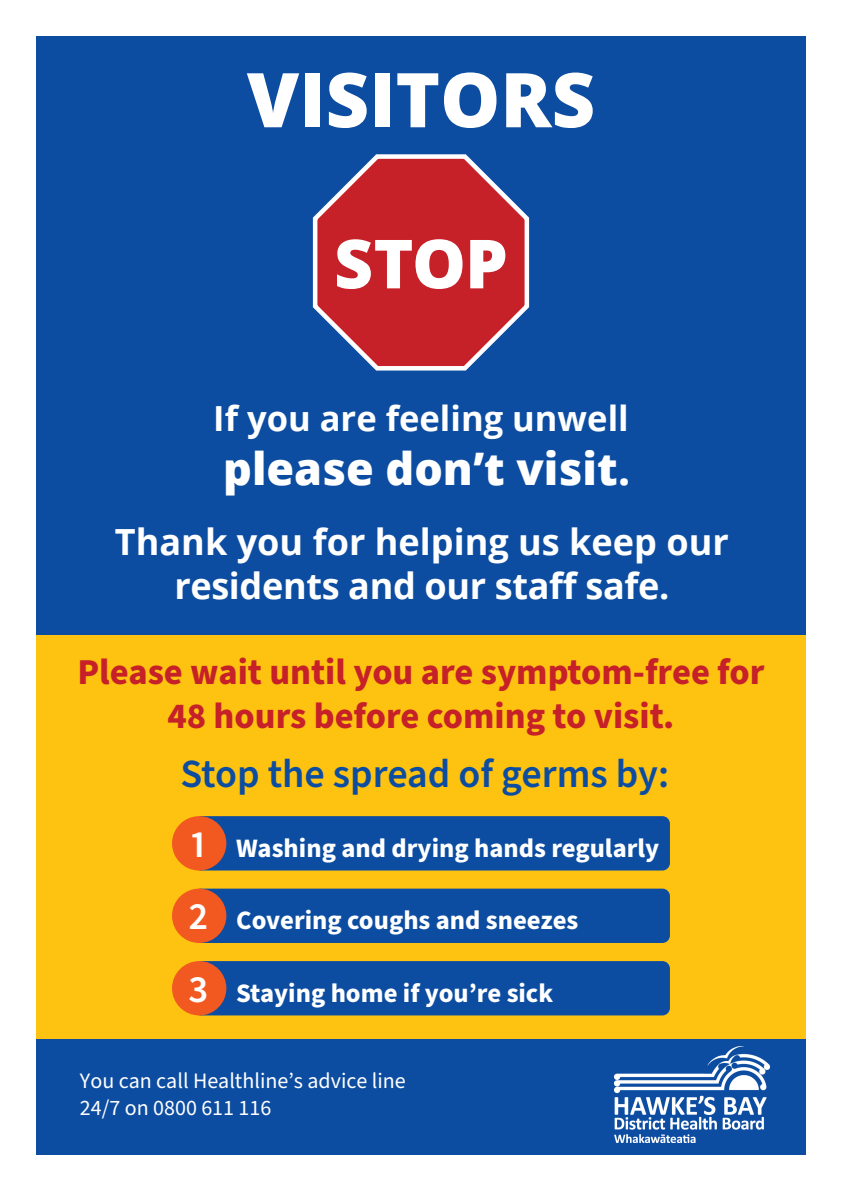
<style>
.page{position:relative;width:842px;height:1191px;background:#fff}
.page>*{position:absolute;margin:0;border:0;box-sizing:border-box;transform-origin:0 0}
.t1{font:800 75.6px "Open Sans";color:#fff}
.t2{font:800 67.8px "Open Sans";color:#fff}
.t3{font:800 44.9px "Open Sans";color:#fff}
.t4{font:600 40px "Source Sans Pro";color:#0d4da1}
.t5{font:600 38.5px "Source Sans Pro";color:#fff}
.t6{font:700 36.5px/43.8px "Source Sans Pro";color:#c62028;text-align:center}
.t7{font:700 36.1px/43.3px "Open Sans";color:#fff;text-align:center}
.t8{font:700 34.6px "Open Sans";color:#fff}
.t9{font:700 26.6px "Source Sans Pro";color:#fff}
.t10{font:22px/26.4px "Source Sans Pro";color:#fff}
.s1{font-weight:700}
</style>
<div class="page">
<div style="left:36px;top:36px;width:770px;height:1119px;background:#fec210"></div>
<div style="left:36px;top:36px;width:770px;height:598px;background:#0d4da1"></div>
<div style="left:36px;top:1039px;width:770px;height:116px;background:#0d4da1"></div>
<svg style="left:312px;top:154px;width:218px;height:217px"></svg>
<div style="left:204px;top:961px;width:466px;height:54px;background:#0d4da1"></div>
<div style="left:172px;top:961px;width:54px;height:54px;background:#f15921;border-radius:50%"></div>
<div style="left:204px;top:888px;width:466px;height:55px;background:#0d4da1"></div>
<div style="left:172px;top:888px;width:54px;height:55px;background:#f15921;border-radius:50%"></div>
<div style="left:204px;top:816px;width:466px;height:54px;background:#0d4da1"></div>
<div style="left:172px;top:816px;width:54px;height:54px;background:#f15921;border-radius:50%"></div>
<img style="left:615px;top:1046px;width:154px;height:96px">
<p class="t1" style="left:247px;top:42px;width:350px">VISITORS</p>
<p class="t2" style="left:334px;top:212px;width:175px">STOP</p>
<p class="t8" style="left:213px;top:394px;width:417px">If you are feeling unwell</p>
<p class="t3" style="left:223px;top:434px;width:409px">please don’t visit<span class="s1">.</span></p>
<p class="t7" style="left:115px;top:519px;width:615px">Thank you for helping us keep our residents and our staff safe.</p>
<p class="t6" style="left:77px;top:650px;width:689px">Please wait until you are symptom-free for<br>48 hours before coming to visit.</p>
<p class="t4" style="left:180px;top:747px;width:490px">Stop the spread of germs by:</p>
<p class="t5" style="left:191px;top:818px;width:17px">1</p>
<p class="t9" style="left:236px;top:830px;width:425px">Washing and drying hands regularly</p>
<p class="t5" style="left:189px;top:891px;width:21px">2</p>
<p class="t9" style="left:236px;top:902px;width:344px">Covering coughs and sneezes</p>
<p class="t5" style="left:189px;top:963px;width:21px">3</p>
<p class="t9" style="left:236px;top:975px;width:318px">Staying home if you’re sick</p>
<p class="t10" style="left:80px;top:1068px;width:327px">You can call Healthlineʼs advice line<br>24/7 on 0800 611 116</p>
</div>
